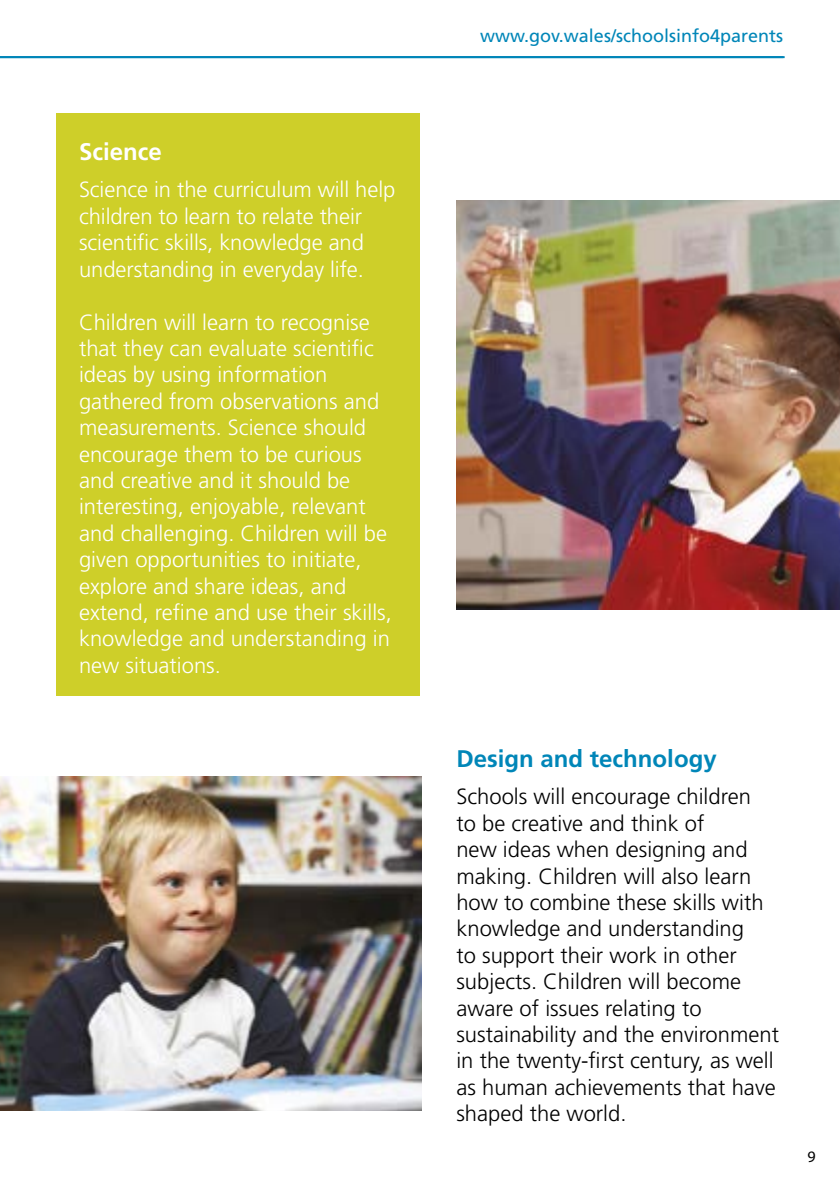
<style>
.page{position:relative;width:840px;height:1191px;background:#fff}
.page>*{position:absolute;margin:0;border:0;box-sizing:border-box;transform-origin:0 0}
.t1{font:700 24px "Frutiger LT Std";color:#0086b8}
.t2{font:700 24px "Frutiger LT Std";color:#fff}
.t3{font:300 22px/26.4px "Frutiger LT Std";color:#fff}
.t4{font:300 22px/26.4px "Frutiger LT Std";color:#000}
.t5{font:18px "Frutiger LT Std";color:#0086b8}
.t6{font:16px "Myriad Pro";color:#000}
</style>
<div class="page">
<hr style="left:0;top:56px;width:784px;height:2px;background:#0086b8">
<div style="left:56px;top:113px;width:364px;height:582px;background:#cecf29"></div>
<img style="left:0;top:777px;width:421px;height:333px">
<img style="left:456px;top:201px;width:383px;height:408px">
<p class="t2" style="left:79px;top:137px;width:84px">Science</p>
<p class="t3" style="left:79px;top:177px;width:318px">Science in the curriculum will help children to learn to relate their scientific skills, knowledge and understanding in everyday life.</p>
<p class="t3" style="left:79px;top:309px;width:314px">Children will learn to recognise that they can evaluate scientific ideas by using information gathered from observations and measurements. Science should encourage them to be curious and creative and it should be interesting, enjoyable, relevant and challenging. Children will be given opportunities to initiate, explore and share ideas, and extend, refine and use their skills, knowledge and understanding in new situations.</p>
<p class="t5" style="left:480px;top:25px;width:304px">www.gov.wales/schoolsinfo4parents</p>
<p class="t1" style="left:456px;top:744px;width:262px">Design and technology</p>
<p class="t4" style="left:456px;top:784px;width:324px">Schools will encourage children<br>to be creative and think of<br>new ideas when designing and making. Children will also learn how to combine these skills with knowledge and understanding<br>to support their work in other subjects. Children will become aware of issues relating to sustainability and the environment in the twenty-first century, as well as human achievements that have shaped the world.</p>
<p class="t6" style="left:807px;top:1146px;width:10px">9</p>
</div>
